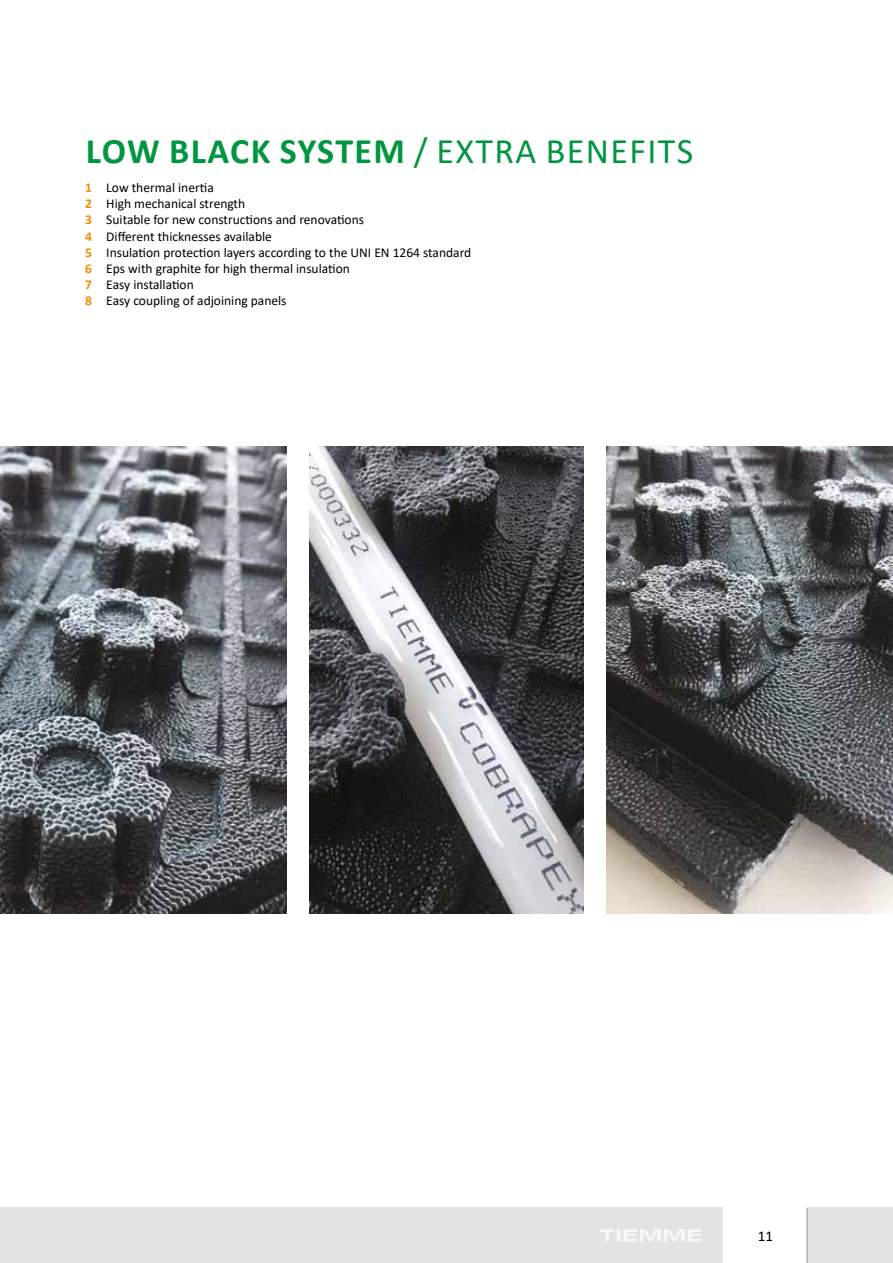
<style>
.page{position:relative;width:893px;height:1263px;background:#fff}
.page>*{position:absolute;margin:0;border:0;box-sizing:border-box;transform-origin:0 0}
.t1{font:700 36px "Calibri";letter-spacing:.03em;color:#009641}
.t2{font:15px "Calibri";color:#000}
.t3{font:13.5px/16.2px "Calibri";color:#000}
.s1{font-weight:400}
.s2{font-weight:700;color:#f28c00}
</style>
<div class="page">
<div style="left:0;top:1208px;width:723px;height:55px;background:#e3e3e3"></div>
<div style="left:808px;top:1208px;width:85px;height:55px;background:#e3e3e3"></div>
<hr style="left:806px;top:1208px;width:2px;height:55px;background:#b3b2b2">
<svg style="left:600px;top:1229px;width:102px;height:12px"></svg>
<img style="left:0;top:446px;width:893px;height:468px">
<div style="left:287px;top:436px;width:21px;height:488px;background:#fff"></div>
<div style="left:585px;top:436px;width:21px;height:488px;background:#fff"></div>
<h1 class="t1" style="left:86px;top:126px;width:609px">LOW BLACK SYSTEM <span class="s1">/ EXTRA BENEFITS</span></h1>
<p class="t3" style="left:85px;top:179px;width:388px"><span class="s2">1</span> Low thermal inertia<br><span class="s2">2</span> High mechanical strength<br><span class="s2">3</span> Suitable for new constructions and renovations<br><span class="s2">4</span> Different thicknesses available<br><span class="s2">5</span> Insulation protection layers according to the UNI EN 1264 standard <span class="s2">6</span> Eps with graphite for high thermal insulation<br><span class="s2">7</span> Easy installation<br><span class="s2">8</span> Easy coupling of adjoining panels</p>
<p class="t2" style="left:758px;top:1225px;width:17px">11</p>
</div>
